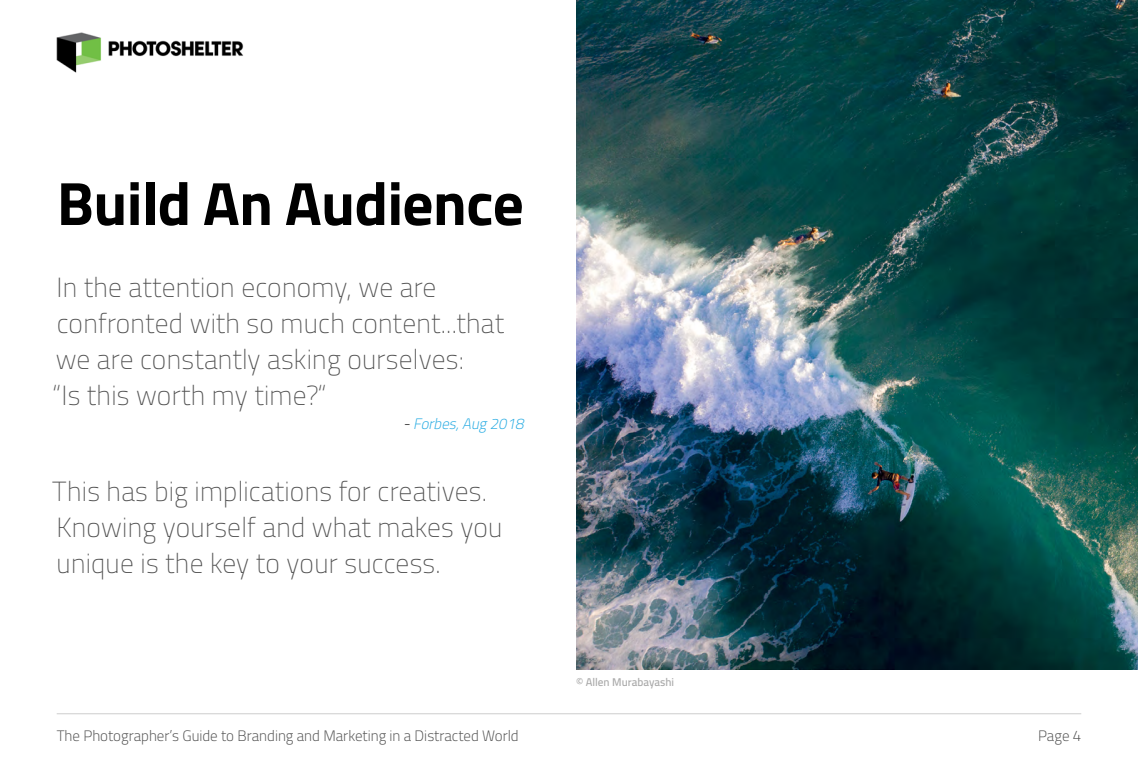
<style>
.page{position:relative;width:1138px;height:765px;background:#fff}
.page>*{position:absolute;margin:0;border:0;box-sizing:border-box;transform-origin:0 0}
.t1{font:700 61.25px "Cairo";letter-spacing:-.01em;color:#000}
.t2{font:200 27.5px/36px "Cairo";letter-spacing:.01em;color:#515151}
.t3{font:300 15px "Cairo";color:#515151}
.t4{font:italic 300 15px "Cairo";color:#25aae2}
.t5{font:600 11.25px "Cairo";color:#a9a9a9}
.s1{color:#000}
</style>
<div class="page">
<hr style="left:57px;top:713px;width:1024px;height:1px;background:#d7d7d7">
<img style="left:56px;top:32px;width:188px;height:41px">
<img style="left:576px;top:0;width:562px;height:669px">
<h1 class="t1" style="left:57px;top:168px;width:469px">Build An Audience</h1>
<p class="t2" style="left:52px;top:270px;width:453px">In the attention economy, we are confronted with so much content...that we are constantly asking ourselves:<br>“Is this worth my time?“</p>
<p class="t4" style="left:403px;top:415px;width:127px"><span class="s1">-</span>Forbes,Aug2018</p>
<p class="t2" style="left:52px;top:474px;width:451px">This has big implications for creatives.<br>Knowing yourself and what makes you unique is the key to your success.</p>
<p class="t5" style="left:576px;top:675px;width:99px">© Allen Murabayashi</p>
<p class="t3" style="left:57px;top:727px;width:463px">The Photographer’s Guide to Branding and Marketing in a Distracted World</p>
<p class="t3" style="left:1038px;top:727px;width:45px">Page 4</p>
</div>
